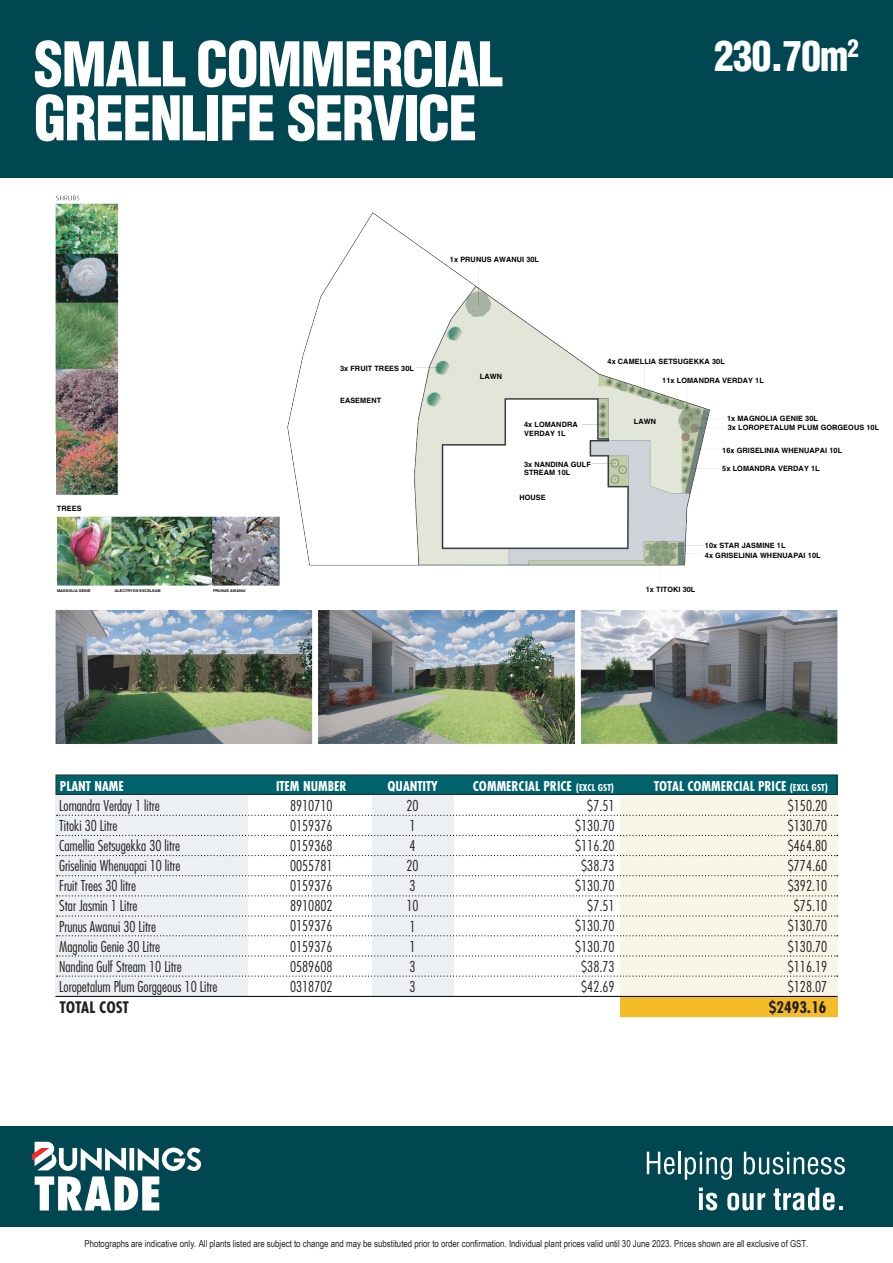
<style>
.page{position:relative;width:893px;height:1263px;background:#fff}
.page>*{position:absolute;margin:0;border:0;box-sizing:border-box;transform-origin:0 0}
.t1{font:900 condensed 60px/54px "Helvetica LT Pro";letter-spacing:-.025em;color:#fff;scale:.96 1}
.t2{font:900 condensed 40.65px "Helvetica LT Pro";letter-spacing:-.02em;color:#fff;scale:.96 1}
.t3{font:700 17.55px "Futura PT Cond";color:#231f20}
.t4{font:700 14.85px "Futura PT Cond";color:#fff}
.t5{font:300 condensed 14.55px/20.1px "Futura Std";color:#231f20}
.t6{font:9.6px "Arial Narrow";color:#231f20}
.t7{font:700 7.35px/8.9px "Helvetica LT Pro";letter-spacing:.01em;color:#000}
.t8{font:700 3.75px "Helvetica LT Pro";letter-spacing:.01em;color:#000}
.s1{font-size:10.5px}
</style>
<div class="page">
<div style="left:0;top:0;width:893px;height:178px;background:#004752"></div>
<img style="left:55px;top:195px;width:783px;height:549px">
<div style="left:55px;top:795px;width:193px;height:201px;background:#ecf0f3"></div>
<div style="left:372px;top:795px;width:81px;height:201px;background:#ecf0f3"></div>
<div style="left:620px;top:795px;width:217px;height:222px;background:#f8f5e9"></div>
<div style="left:620px;top:996px;width:217px;height:21px;background:#f5bc29"></div>
<svg style="left:55px;top:774px;width:782px;height:21px;background:#086169"></svg>
<svg style="left:57px;top:815px;width:781px;height:1px"></svg>
<svg style="left:57px;top:835px;width:781px;height:1px"></svg>
<svg style="left:57px;top:855px;width:781px;height:1px"></svg>
<svg style="left:57px;top:875px;width:781px;height:1px"></svg>
<svg style="left:57px;top:895px;width:781px;height:1px"></svg>
<svg style="left:57px;top:915px;width:781px;height:1px"></svg>
<svg style="left:57px;top:935px;width:781px;height:1px"></svg>
<svg style="left:57px;top:955px;width:781px;height:1px"></svg>
<svg style="left:57px;top:975px;width:781px;height:2px"></svg>
<hr style="left:55px;top:996px;width:782px;height:1px;background:#000">
<div style="left:0;top:1126px;width:893px;height:100px;background:#004752"></div>
<svg style="left:32px;top:1142px;width:169px;height:68px"></svg>
<svg style="left:647px;top:1152px;width:27px;height:22px"></svg>
<hr style="left:678px;top:1152px;width:2px;height:22px;background:#fff">
<svg style="left:685px;top:1152px;width:47px;height:28px"></svg>
<svg style="left:744px;top:1152px;width:101px;height:22px"></svg>
<svg style="left:699px;top:1187px;width:18px;height:23px"></svg>
<svg style="left:727px;top:1193px;width:38px;height:17px"></svg>
<svg style="left:774px;top:1187px;width:69px;height:23px"></svg>
<div style="left:448px;top:256px;width:107px;height:8px;background:#fff"></div>
<div style="left:606px;top:358px;width:107px;height:7px;background:#fff"></div>
<div style="left:523px;top:421px;width:58px;height:7px;background:#fff"></div>
<div style="left:523px;top:428px;width:58px;height:10px;background:#fff"></div>
<div style="left:523px;top:460px;width:69px;height:8px;background:#fff"></div>
<div style="left:523px;top:468px;width:58px;height:9px;background:#fff"></div>
<div style="left:661px;top:377px;width:107px;height:7px;background:#fff"></div>
<div style="left:726px;top:415px;width:106px;height:7px;background:#fff"></div>
<div style="left:720px;top:465px;width:107px;height:7px;background:#fff"></div>
<div style="left:726px;top:424px;width:107px;height:7px;background:#fff"></div>
<div style="left:703px;top:542px;width:107px;height:7px;background:#fff"></div>
<div style="left:703px;top:551px;width:107px;height:8px;background:#fff"></div>
<div style="left:644px;top:586px;width:53px;height:7px;background:#fff"></div>
<div style="left:720px;top:446px;width:107px;height:8px;background:#fff"></div>
<div style="left:339px;top:364px;width:77px;height:8px;background:#fff"></div>
<div style="left:478px;top:370px;width:26px;height:13px;background:#e2e6d9"></div>
<div style="left:339px;top:394px;width:44px;height:13px;background:#fff"></div>
<div style="left:632px;top:416px;width:26px;height:12px;background:#e2e6d9"></div>
<div style="left:518px;top:491px;width:33px;height:13px;background:#fff"></div>
<div style="left:55px;top:505px;width:26px;height:8px;background:#fff"></div>
<div style="left:55px;top:588px;width:214px;height:6px;background:#fff"></div>
<h1 class="t1" style="left:34px;top:37px;width:490px">SMALL COMMERCIAL<br>GREENLIFE SERVICE</h1>
<h2 class="t2" style="left:714px;top:30px;width:152px">230.70m<sup>2</sup></h2>
<p class="t7" style="left:57px;top:504px;width:26px">TREES</p>
<p class="t8" style="left:57px;top:589px;width:35px">MAGNOLIA GENIE</p>
<p class="t8" style="left:115px;top:589px;width:47px">ALECTRYON EXCELSUM</p>
<p class="t8" style="left:213px;top:589px;width:34px">PRUNUS AWANUI</p>
<p class="t7" style="left:450px;top:255px;width:91px">1x PRUNUS AWANUI 30L</p>
<p class="t7" style="left:340px;top:364px;width:75px">3x FRUIT TREES 30L</p>
<p class="t7" style="left:340px;top:396px;width:43px">EASEMENT</p>
<p class="t7" style="left:480px;top:371px;width:24px">LAWN</p>
<p class="t7" style="left:524px;top:420px;width:55px">4x LOMANDRA<br>VERDAY 1L</p>
<p class="t7" style="left:524px;top:460px;width:68px">3x NANDINA GULF<br>STREAM 10L</p>
<p class="t7" style="left:519px;top:493px;width:28px">HOUSE</p>
<p class="t7" style="left:608px;top:357px;width:119px">4x CAMELLIA SETSUGEKKA 30L</p>
<p class="t7" style="left:662px;top:376px;width:103px">11x LOMANDRA VERDAY 1L</p>
<p class="t7" style="left:727px;top:414px;width:154px">1x MAGNOLIA GENIE 30L<br>3x LOROPETALUM PLUM GORGEOUS 10L</p>
<p class="t7" style="left:722px;top:464px;width:99px">5x LOMANDRA VERDAY 1L</p>
<p class="t7" style="left:634px;top:417px;width:24px">LAWN</p>
<p class="t7" style="left:722px;top:446px;width:121px">16x GRISELINIA WHENUAPAI 10L</p>
<p class="t7" style="left:705px;top:541px;width:117px;line-height:9.4px">10x STAR JASMINE 1L<br>4x GRISELINIA WHENUAPAI 10L</p>
<p class="t7" style="left:646px;top:585px;width:51px">1x TITOKI 30L</p>
<p class="t4" style="left:60px;top:777px;width:65px">PLANT NAME</p>
<p class="t4" style="left:276px;top:777px;width:72px">ITEM NUMBER</p>
<p class="t4" style="left:473px;top:777px;width:143px">COMMERCIAL PRICE <span class="s1">(EXCL GST)</span></p>
<p class="t4" style="left:654px;top:777px;width:175px">TOTAL COMMERCIAL PRICE <span class="s1">(EXCL GST)</span></p>
<p class="t5" style="left:59px;top:795px;width:160px">Lomandra Verday 1 litre<br>Titoki 30 Litre<br>Camellia Setsugekka 30 litre<br>Griselinia Whenuapai 10 litre<br>Fruit Trees 30 litre<br>Star Jasmin 1 Litre<br>Prunus Awanui 30 Litre<br>Magnolia Genie 30 Litre<br>Nandina Gulf Stream 10 Litre<br>Loropetalum Plum Gorggeous 10 Litre</p>
<p class="t5" style="left:290px;top:795px;width:44px;text-align:justify">8910710<br>0159376<br>0159368<br>0055781<br>0159376<br>8910802<br>0159376<br>0159376<br>0589608<br>0318702</p>
<p class="t4" style="left:387px;top:777px;width:52px">QUANTITY</p>
<p class="t5" style="left:407px;top:795px;width:14px">20<br>1<br>4<br>20<br>3<br>10<br>1<br>1<br>3<br>3</p>
<p class="t5" style="left:575px;top:795px;width:41px;text-align:right">$7.51 $130.70 $116.20 $38.73 $130.70 $7.51 $130.70 $130.70 $38.73 $42.69</p>
<p class="t5" style="left:788px;top:795px;width:41px;text-align:center">$150.20 $130.70 $464.80 $774.60 $392.10 $75.10 $130.70 $130.70 $116.19 $128.07</p>
<p class="t3" style="left:60px;top:997px;width:70px">TOTAL COST</p>
<p class="t3" style="left:769px;top:997px;width:59px">$2493.16</p>
<p class="t6" style="left:84px;top:1237px;width:725px">Photographs are indicative only. All plants listed are subject to change and may be substituted prior to order confirmation. Individual plant prices valid until 30 June 2023. Prices shown are all exclusive of GST.</p>
</div>
